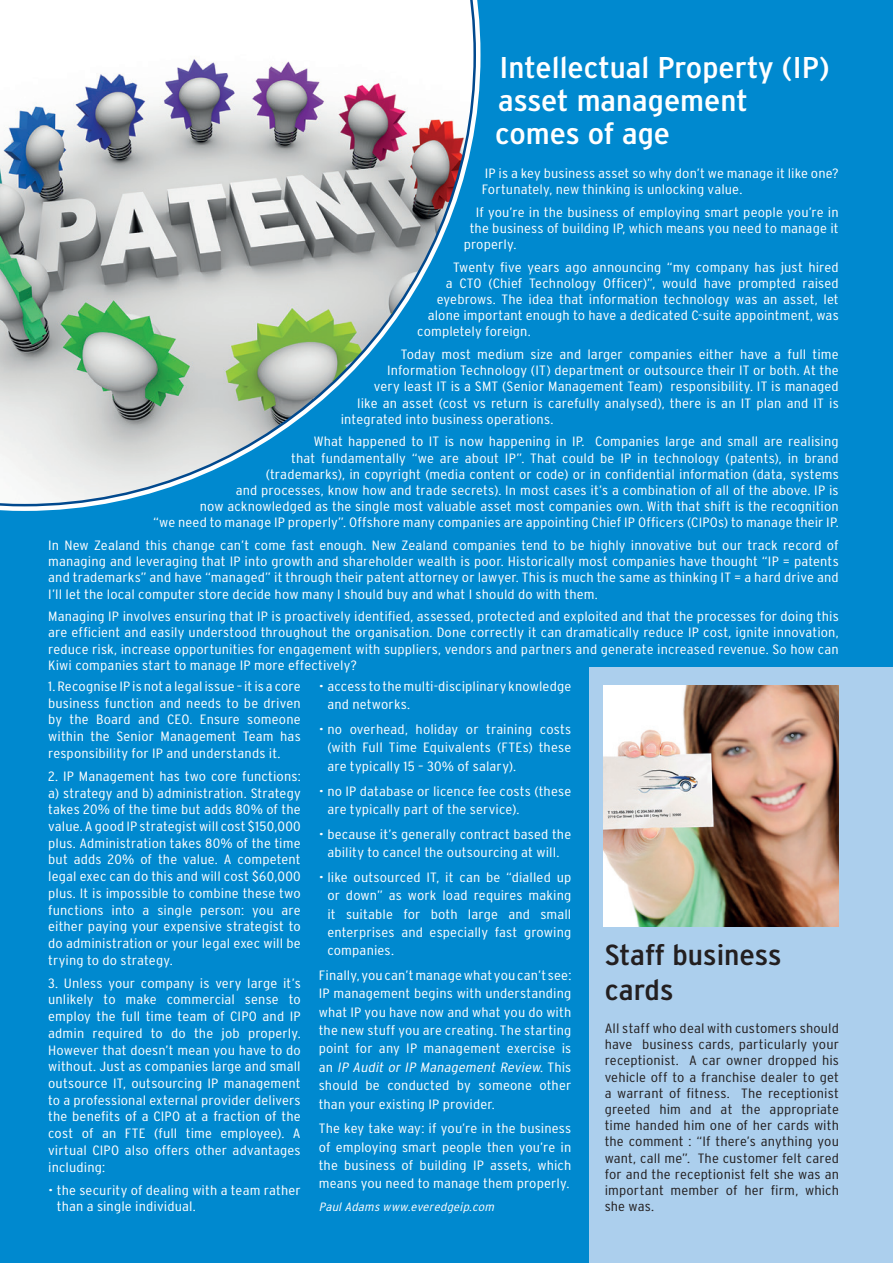
<style>
.page{position:relative;width:893px;height:1263px;background:#0089cf}
.page>*{position:absolute;margin:0;border:0;box-sizing:border-box;transform-origin:0 0}
.Head{font:condensed 30px/33px "Interstate";color:#fff;scale:1.2 1}
.Head-2{font:condensed 28.95px/34.8px "Interstate";color:#231f20;scale:1.19 1}
.text{font:300 condensed 13.5px/16.6px "Interstate";letter-spacing:.01em;color:#fff;text-align:justify;scale:1.2 1}
.text-2{font:300 condensed 13.5px/16.2px "Interstate";letter-spacing:.005em;color:#231f20;text-align:justify;scale:1.2 1}
.source{font:italic 300 condensed 12px "Interstate";color:#fff;scale:1.2 1}
.s1{font-style:italic}
</style>
<div class="page">
<div style="left:589px;top:668px;width:304px;height:595px;background:#accfed"></div>
<svg style="left:0;top:0;width:476px;height:506px"></svg>
<img style="left:603px;top:685px;width:236px;height:242px">
<p class="Head" style="left:495px;top:51px;width:281px">Intellectual Property (IP) asset management comes of age</p>
<p class="text" style="left:482px;top:165px;width:299px;line-height:16.2px">IP is a key business asset so why don’t we manage it like one?<br>Fortunately, new thinking is unlocking value.</p>
<p class="text" style="left:476px;top:203px;width:304px">If you’re in the business of employing smart people you’re in</p>
<p class="text" style="left:470px;top:220px;width:309px">the business of building IP, which means you need to manage it</p>
<p class="text" style="left:464px;top:236px;width:45px">properly.</p>
<p class="text" style="left:453px;top:258px;width:323px">Twenty five years ago announcing “my company has just hired</p>
<p class="text" style="left:446px;top:275px;width:329px">a CTO (Chief Technology Officer)”, would have prompted raised</p>
<p class="text" style="left:437px;top:291px;width:337px">eyebrows. The idea that information technology was an asset, let</p>
<p class="text" style="left:428px;top:307px;width:344px">alone important enough to have a dedicated C-suite appointment, was</p>
<p class="text" style="left:417px;top:323px;width:96px">completely foreign.</p>
<p class="text" style="left:401px;top:346px;width:367px">Today most medium size and larger companies either have a full time</p>
<p class="text" style="left:387px;top:362px;width:378px">Information Technology (IT) department or outsource their IT or both. At the</p>
<p class="text" style="left:374px;top:378px;width:389px">very least IT is a SMT (Senior Management Team) responsibility. IT is managed</p>
<p class="text" style="left:357px;top:394px;width:403px">like an asset (cost vs return is carefully analysed), there is an IT plan and IT is</p>
<p class="text" style="left:341px;top:411px;width:179px">integrated into business operations.</p>
<p class="text" style="left:153px;top:433px;width:573px;line-height:16.2px;text-align:right">What happened to IT is now happening in IP. Companies large and small are realising<br>that fundamentally “we are about IP”. That could be IP in technology (patents), in brand<br>(trademarks), in copyright (media content or code) or in confidential information (data, systems<br>and processes, know how and trade secrets). In most cases it’s a combination of all of the above. IP is<br>now acknowledged as the single most valuable asset most companies own. With that shift is the recognition<br>“we need to manage IP properly”. Offshore many companies are appointing Chief IP Officers (CIPOs) to manage their IP.</p>
<p class="text" style="left:48px;top:537px;width:660px;line-height:16.2px">In New Zealand this change can’t come fast enough. New Zealand companies tend to be highly innovative but our track record of managing and leveraging that IP into growth and shareholder wealth is poor. Historically most companies have thought “IP = patents and trademarks” and have “managed” it through their patent attorney or lawyer. This is much the same as thinking IT = a hard drive and I’ll let the local computer store decide how many I should buy and what I should do with them.</p>
<p class="text" style="left:48px;top:608px;width:660px;line-height:16.2px">Managing IP involves ensuring that IP is proactively identified, assessed, protected and exploited and that the processes for doing this are efficient and easily understood throughout the organisation. Done correctly it can dramatically reduce IP cost, ignite innovation, reduce risk, increase opportunities for engagement with suppliers, vendors and partners and generate increased revenue. So how can Kiwi companies start to manage IP more effectively?</p>
<p class="text" style="left:48px;top:678px;width:212px">1. Recognise IP is not a legal issue – it is a core business function and needs to be driven by the Board and CEO. Ensure someone within the Senior Management Team has responsibility for IP and understands it.</p>
<p class="text" style="left:48px;top:768px;width:212px">2. IP Management has two core functions: a) strategy and b) administration. Strategy takes 20% of the time but adds 80% of the value. A good IP strategist will cost $150,000 plus. Administration takes 80% of the time but adds 20% of the value. A competent legal exec can do this and will cost $60,000 plus. It is impossible to combine these two functions into a single person: you are either paying your expensive strategist to do administration or your legal exec will be trying to do strategy.</p>
<p class="text" style="left:48px;top:974px;width:212px">3. Unless your company is very large it’s unlikely to make commercial sense to employ the full time team of CIPO and IP admin required to do the job properly.<br>However that doesn’t mean you have to do without. Just as companies large and small outsource IT, outsourcing IP management to a professional external provider delivers the benefits of a CIPO at a fraction of the cost of an FTE (full time employee). A virtual CIPO also offers other advantages including:</p>
<p class="text" style="left:57px;top:1181px;width:205px;text-indent:-9px">• the security of dealing with a team rather than a single individual.</p>
<p class="text" style="left:327px;top:677px;width:205px;line-height:18.3px;text-indent:-9px">• access to the multi-disciplinary knowledge and networks.</p>
<p class="text" style="left:327px;top:720px;width:205px;line-height:18.3px;text-indent:-9px">• no overhead, holiday or training costs (with Full Time Equivalents (FTEs) these are typically 15 – 30% of salary).</p>
<p class="text" style="left:327px;top:781px;width:205px;line-height:18.3px;text-indent:-9px">• no IP database or licence fee costs (these are typically part of the service).</p>
<p class="text" style="left:319px;top:825px;width:212px;line-height:18.3px;text-align:center">• because it’s generally contract based the ability to cancel the outsourcing at will.</p>
<p class="text" style="left:327px;top:868px;width:205px;line-height:18.3px;text-indent:-9px">• like outsourced IT, it can be “dialled up or down” as work load requires making it suitable for both large and small enterprises and especially fast growing companies.</p>
<p class="text" style="left:319px;top:966px;width:212px;line-height:18.3px">Finally, you can’t manage what you can’t see:<br>IP management begins with understanding what IP you have now and what you do with the new stuff you are creating. The starting point for any IP management exercise is a n <span class="s1">IP Audit or IP Management Review</span>. T h i s should be conducted by someone other than your existing IP provider.</p>
<p class="text" style="left:319px;top:1119px;width:212px;line-height:18.3px">The key take way: if you’re in the business of employing smart people then you’re in the business of building IP assets, which means you need to manage them properly.</p>
<p class="source" style="left:319px;top:1200px;width:150px">PaulAdams www.everedgeip.com</p>
<p class="Head-2" style="left:605px;top:937px;width:150px">Staff business cards</p>
<p class="text-2" style="left:605px;top:1020px;width:197px">All staff who deal with customers should have business cards, particularly your receptionist. A car owner dropped his vehicle off to a franchise dealer to get a warrant of fitness. The receptionist greeted him and at the appropriate time handed him one of her cards with the comment : “If there’s anything you want, call me”. The customer felt cared for and the receptionist felt she was an important member of her firm, which she was.</p>
</div>
